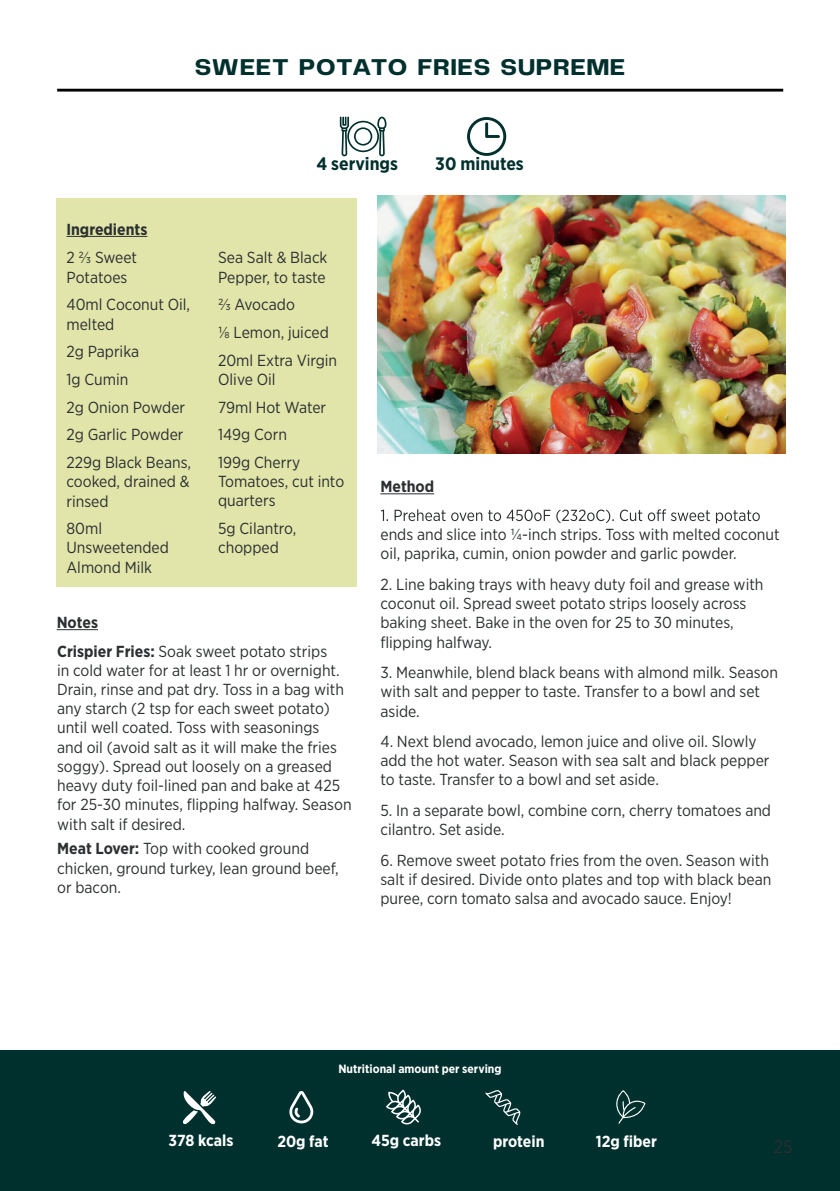
<style>
.page{position:relative;width:840px;height:1191px;background:#fff}
.page>*{position:absolute;margin:0;border:0;box-sizing:border-box;transform-origin:0 0}
.t1{font:800 24px "Bomstad Display";letter-spacing:.075em;color:#00302e}
.t2{font:700 18px "Gotham Narrow";color:#00302e}
.t3{font:18px "Gotham Narrow";color:#2c2f30}
.t4{font:16px/19.2px "Gotham Narrow";color:#2c2f30}
.t5{font:700 16px "Gotham Narrow";color:#fff}
.t6{font:700 16px "Gotham Narrow";color:#2c2f30}
.t7{font:700 12px "Gotham Narrow";color:#fff}
.s1{font-weight:700}
</style>
<div class="page">
<div style="left:0;top:1050px;width:839px;height:141px;background:#00302e"></div>
<svg style="left:183px;top:1091px;width:33px;height:33px"></svg>
<svg style="left:289px;top:1091px;width:24px;height:32px"></svg>
<svg style="left:386px;top:1089px;width:35px;height:36px"></svg>
<svg style="left:485px;top:1090px;width:35px;height:35px"></svg>
<svg style="left:616px;top:1090px;width:29px;height:33px"></svg>
<hr style="left:57px;top:89px;width:725px;height:3px;background:#000001">
<div style="left:57px;top:198px;width:299px;height:389px;background:#e1e5aa"></div>
<img style="left:377px;top:196px;width:407px;height:258px">
<hr style="left:66px;top:236px;width:81px;height:1px;background:#2c2f30">
<hr style="left:57px;top:629px;width:41px;height:1px;background:#2c2f30">
<hr style="left:380px;top:493px;width:54px;height:1px;background:#2c2f30">
<svg style="left:381px;top:509px;width:378px;height:14px"></svg>
<svg style="left:339px;top:117px;width:47px;height:39px"></svg>
<svg style="left:467px;top:117px;width:39px;height:39px"></svg>
<h1 class="t1" style="left:195px;top:52px;width:431px">SWEET POTATO FRIES SUPREME</h1>
<p class="t6" style="left:66px;top:219px;width:82px">Ingredients</p>
<p class="t2" style="left:316px;top:152px;width:83px">4 servings</p>
<p class="t2" style="left:435px;top:152px;width:90px">30 minutes</p>
<p class="t4" style="left:66px;top:248px;width:72px">2 ⅔ Sweet<br>Potatoes</p>
<p class="t4" style="left:66px;top:295px;width:125px">40ml Coconut Oil, melted</p>
<p class="t4" style="left:66px;top:337px;width:126px;line-height:27.8px">2g Paprika<br>1g Cumin<br>2g Onion Powder<br>2g Garlic Powder<br>229g Black Beans,</p>
<p class="t4" style="left:66px;top:472px;width:125px">cooked, drained &amp; rinsed</p>
<p class="t4" style="left:66px;top:518px;width:104px">80ml<br>Unsweetended<br>Almond Milk</p>
<p class="t6" style="left:57px;top:612px;width:43px">Notes</p>
<p class="t4" style="left:218px;top:248px;width:111px">Sea Salt &amp; Black<br>Pepper, to taste</p>
<p class="t4" style="left:218px;top:290px;width:120px;line-height:27.6px">⅔ Avocado<br>⅛ Lemon, juiced<br>20ml Extra Virgin</p>
<p class="t4" style="left:218px;top:365px;width:110px;line-height:27.8px">Olive Oil<br>79ml Hot Water<br>149g Corn<br>199g Cherry</p>
<p class="t4" style="left:218px;top:472px;width:127px">Tomatoes, cut into quarters</p>
<p class="t4" style="left:218px;top:518px;width:80px">5g Cilantro, chopped</p>
<p class="t4" style="left:57px;top:641px;width:296px"><span class="s1">Crispier Fries:</span> Soak sweet potato strips<br>in cold water for at least 1 hr or overnight.<br>Drain, rinse and pat dry. Toss in a bag with any starch (2 tsp for each sweet potato) until well coated. Toss with seasonings<br>and oil (avoid salt as it will make the fries soggy). Spread out loosely on a greased heavy duty foil-lined pan and bake at 425 for 25-30 minutes, flipping halfway. Season with salt if desired.</p>
<p class="t4" style="left:57px;top:839px;width:283px"><span class="s1">Meat Lover:</span> Top with cooked ground chicken, ground turkey, lean ground beef, or bacon.</p>
<p class="t6" style="left:380px;top:476px;width:55px">Method</p>
<p class="t4" style="left:380px;top:524px;width:400px">ends and slice into ¼-inch strips. Toss with melted coconut oil, paprika, cumin, onion powder and garlic powder.</p>
<p class="t4" style="left:380px;top:574px;width:384px">2. Line baking trays with heavy duty foil and grease with coconut oil. Spread sweet potato strips loosely across baking sheet. Bake in the oven for 25 to 30 minutes, flipping halfway.</p>
<p class="t4" style="left:380px;top:662px;width:399px">3. Meanwhile, blend black beans with almond milk. Season with salt and pepper to taste. Transfer to a bowl and set aside.</p>
<p class="t4" style="left:380px;top:731px;width:390px">4. Next blend avocado, lemon juice and olive oil. Slowly add the hot water. Season with sea salt and black pepper to taste. Transfer to a bowl and set aside.</p>
<p class="t4" style="left:380px;top:800px;width:392px">5. In a separate bowl, combine corn, cherry tomatoes and cilantro. Set aside.</p>
<p class="t4" style="left:380px;top:850px;width:392px">6. Remove sweet potato fries from the oven. Season with salt if desired. Divide onto plates and top with black bean puree, corn tomato salsa and avocado sauce. Enjoy!</p>
<p class="t7" style="left:338px;top:1061px;width:164px">Nutritional amount per serving</p>
<p class="t5" style="left:168px;top:1130px;width:66px">378 kcals</p>
<p class="t5" style="left:277px;top:1130px;width:53px">20g fat</p>
<p class="t5" style="left:371px;top:1130px;width:71px">45g carbs</p>
<p class="t5" style="left:492px;top:1130px;width:53px">protein</p>
<p class="t5" style="left:595px;top:1130px;width:63px">12g fiber</p>
<p class="t3" style="left:773px;top:1135px;width:20px">25</p>
</div>
